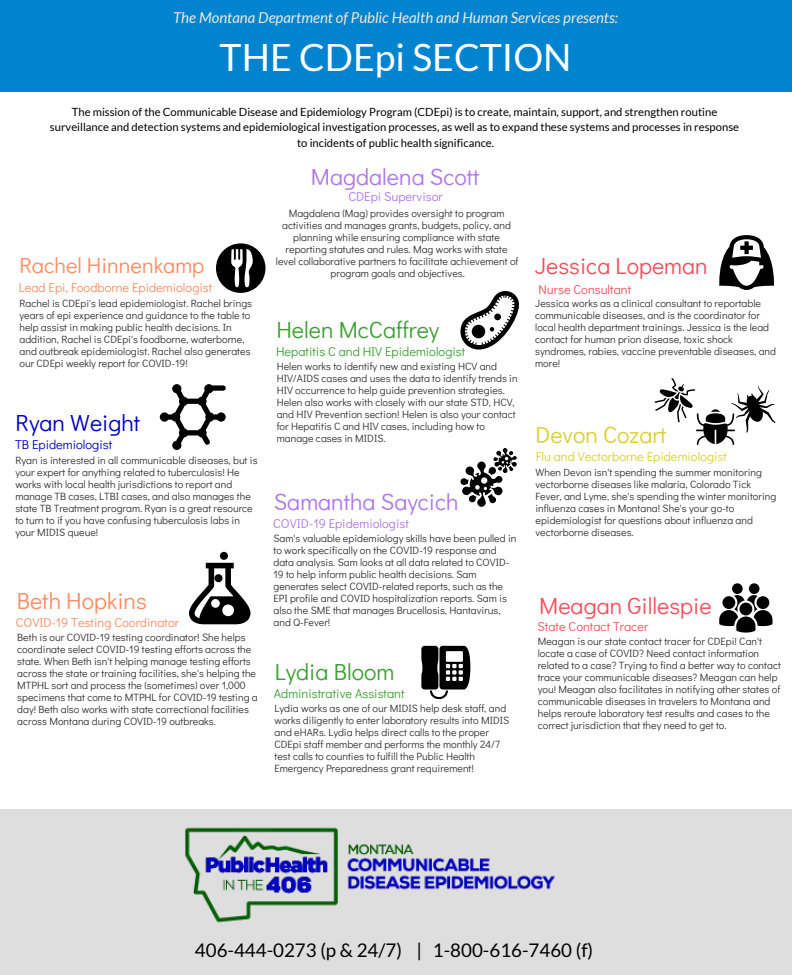
<style>
.page{position:relative;width:792px;height:975px;background:#fff}
.page>*{position:absolute;margin:0;border:0;box-sizing:border-box;transform-origin:0 0}
.t1{font:37.5px "Lato";color:#fff}
.t2{font:23.2px "Didact Gothic";color:#ae77e8}
.t3{font:23.2px "Didact Gothic";color:#f44e5b}
.t4{font:23.2px "Didact Gothic";color:#3ea034}
.t5{font:23.2px "Didact Gothic";color:#ff8c62}
.t6{font:23.2px "Didact Gothic";color:#dbcf31}
.t7{font:23.2px "Didact Gothic";color:#0000c0}
.t8{font:21.8px "Didact Gothic";color:#ff8c62}
.t9{font:18.8px "Lato";color:#000}
.t10{font:italic 15px "Lato";color:#ede7dc}
.t11{font:12.8px "Didact Gothic";color:#ff8c62}
.t12{font:12.8px "Didact Gothic";color:#3ea034}
.t13{font:12.8px "Didact Gothic";color:#ae77e8}
.t14{font:12.8px "Didact Gothic";color:#f44e5b}
.t15{font:12.8px "Didact Gothic";color:#dbcf31}
.t16{font:12.8px "Didact Gothic";color:#0000c0}
.t17{font:11.2px/15.8px "Lato";color:#000;text-align:center}
.t18{font:10.5px/12px "Didact Gothic";color:#333}
</style>
<div class="page">
<div style="left:0;top:809px;width:792px;height:166px;background:#dedede"></div>
<div style="left:0;top:0;width:792px;height:92px;background:#0084d0"></div>
<svg style="left:216px;top:243px;width:50px;height:50px"></svg>
<svg style="left:160px;top:384px;width:66px;height:66px"></svg>
<div style="left:220px;top:552px;width:8px;height:8px;background:#000;border-radius:50%"></div>
<svg style="left:189px;top:563px;width:61px;height:61px"></svg>
<svg style="left:460px;top:291px;width:59px;height:59px"></svg>
<svg style="left:460px;top:448px;width:57px;height:59px"></svg>
<svg style="left:719px;top:235px;width:55px;height:55px"></svg>
<svg style="left:655px;top:378px;width:121px;height:67px"></svg>
<svg style="left:719px;top:583px;width:53px;height:49px"></svg>
<svg style="left:421px;top:646px;width:49px;height:53px"></svg>
<img style="left:185px;top:827px;width:370px;height:96px">
<h1 class="t10" style="left:173px;top:9px;width:446px">The Montana Department of Public Health and Human Services presents:</h1>
<h1 class="t1" style="left:220px;top:37px;width:354px">THE CDEpi SECTION</h1>
<p class="t17" style="left:50px;top:103px;width:691px">The mission of the Communicable Disease and Epidemiology Program (CDEpi) is to create, maintain, support, and strengthen routine surveillance and detection systems and epidemiological investigation processes, as well as to expand these systems and processes in response</p>
<p class="t8" style="left:19px;top:248px;width:186px">Rachel Hinnenkamp</p>
<p class="t11" style="left:19px;top:277px;width:195px">Lead Epi, Foodborne Epidemiologist</p>
<p class="t18" style="left:20px;top:296px;width:234px">Rachel is CDEpi's lead epidemiologist. Rachel brings</p>
<p class="t18" style="left:20px;top:308px;width:233px">years of epi experience and guidance to the table to</p>
<p class="t18" style="left:20px;top:320px;width:214px">help assist in making public health decisions. In</p>
<p class="t18" style="left:20px;top:332px;width:227px">addition, Rachel is CDEpi's foodborne, waterborne,</p>
<p class="t18" style="left:20px;top:344px;width:233px">and outbreak epidemiologist. Rachel also generates</p>
<p class="t18" style="left:20px;top:356px;width:170px">our CDEpi weekly report for COVID-19!</p>
<p class="t7" style="left:16px;top:404px;width:126px">Ryan Weight</p>
<p class="t16" style="left:15px;top:435px;width:99px">TB Epidemiologist</p>
<p class="t18" style="left:15px;top:453px;width:244px">Ryan is interested in all communicable diseases, but is your expert for anything related to tuberculosis! He works with local health jurisdictions to report and manage TB cases, LTBI cases, and also manages the state TB Treatment program. Ryan is a great resource to turn to if you have confusing tuberculosis labs in your MIDIS queue!</p>
<p class="t5" style="left:17px;top:583px;width:132px">Beth Hopkins</p>
<p class="t11" style="left:16px;top:613px;width:165px">COVID-19 Testing Coordinator</p>
<p class="t18" style="left:17px;top:630px;width:242px">Beth is our COVID-19 testing coordinator! She helps coordinate select COVID-19 testing efforts across the state. When Beth isn't helping manage testing efforts across the state or training facilities, she's helping the MTPHL sort and process the (sometimes) over 1,000 specimens that come to MTPHL for COVID-19 testing a day! Beth also works with state correctional facilities across Montana during COVID-19 outbreaks.</p>
<p class="t17" style="left:297px;top:135px;width:199px">to incidents of public health significance.</p>
<p class="t2" style="left:311px;top:158px;width:170px">Magdalena Scott</p>
<p class="t13" style="left:348px;top:187px;width:96px">CDEpi Supervisor</p>
<p class="t18" style="left:276px;top:206px;width:244px;text-align:center">Magdalena (Mag) provides oversight to program activities and manages grants, budgets, policy, and planning while ensuring compliance with state reporting statutes and rules. Mag works with state level collaborative partners to facilitate achievement of program goals and objectives.</p>
<p class="t4" style="left:276px;top:312px;width:165px">Helen McCaffrey</p>
<p class="t12" style="left:276px;top:342px;width:191px">Hepatitis C and HIV Epidemiologist</p>
<p class="t18" style="left:277px;top:359px;width:222px">Helen works to identify new and existing HCV and</p>
<p class="t18" style="left:277px;top:371px;width:243px">HIV/AIDS cases and uses the data to identify trends in</p>
<p class="t18" style="left:277px;top:383px;width:230px">HIV occurrence to help guide prevention strategies.</p>
<p class="t18" style="left:277px;top:395px;width:239px">Helen also works with closely with our state STD, HCV,</p>
<p class="t18" style="left:277px;top:407px;width:240px">and HIV Prevention section! Helen is also your contact</p>
<p class="t18" style="left:277px;top:419px;width:210px">for Hepatitis C and HIV cases, including how to</p>
<p class="t18" style="left:277px;top:431px;width:110px">manage cases in MIDIS.</p>
<p class="t2" style="left:274px;top:484px;width:186px">Samantha Saycich</p>
<p class="t13" style="left:273px;top:514px;width:137px">COVID-19 Epidemiologist</p>
<p class="t18" style="left:274px;top:532px;width:244px">Sam's valuable epidemiology skills have been pulled in to work specifically on the COVID-19 response and data analysis. Sam looks at all data related to COVID-19 to help inform public health decisions. Sam generates select COVID-related reports, such as the EPI profile and COVID hospitalization reports. Sam is also the SME that manages Brucellosis, Hantavirus, and Q-Fever!</p>
<p class="t4" style="left:275px;top:653px;width:121px">Lydia Bloom</p>
<p class="t12" style="left:274px;top:683px;width:132px">Administrative Assistant</p>
<p class="t18" style="left:274px;top:701px;width:236px">Lydia works as one of our MIDIS help desk staff, and works diligently to enter laboratory results into MIDIS and eHARs. Lydia helps direct calls to the proper CDEpi staff member and performs the monthly 24/7 test calls to counties to fulfill the Public Health Emergency Preparedness grant requirement!</p>
<p class="t3" style="left:535px;top:248px;width:174px">Jessica Lopeman</p>
<p class="t14" style="left:538px;top:280px;width:94px">Nurse Consultant</p>
<p class="t18" style="left:535px;top:296px;width:242px">Jessica works as a clinical consultant to reportable communicable diseases, and is the coordinator for local health department trainings. Jessica is the lead contact for human prion disease, toxic shock syndromes, rabies, vaccine preventable diseases, and more!</p>
<p class="t6" style="left:536px;top:416px;width:133px">Devon Cozart</p>
<p class="t15" style="left:536px;top:447px;width:193px">Flu and Vectorborne Epidemiologist</p>
<p class="t18" style="left:536px;top:465px;width:242px">When Devon isn't spending the summer monitoring vectorborne diseases like malaria, Colorado Tick Fever, and Lyme, she's spending the winter monitoring influenza cases in Montana! She's your go-to epidemiologist for questions about influenza and vectorborne diseases.</p>
<p class="t3" style="left:539px;top:587px;width:174px">Meagan Gillespie</p>
<p class="t14" style="left:537px;top:616px;width:112px">State Contact Tracer</p>
<p class="t18" style="left:538px;top:634px;width:226px">Meagan is our state contact tracer for CDEpi! Can't</p>
<p class="t18" style="left:538px;top:646px;width:223px">locate a case of COVID? Need contact information</p>
<p class="t18" style="left:538px;top:658px;width:245px">related to a case? Trying to find a better way to contact</p>
<p class="t18" style="left:538px;top:670px;width:241px">trace your communicable diseases? Meagan can help</p>
<p class="t18" style="left:538px;top:682px;width:244px">you! Meagan also facilitates in notifying other states of</p>
<p class="t18" style="left:538px;top:694px;width:234px">communicable diseases in travelers to Montana and</p>
<p class="t18" style="left:538px;top:706px;width:234px">helps reroute laboratory test results and cases to the</p>
<p class="t18" style="left:538px;top:718px;width:190px">correct jurisdiction that they need to get to.</p>
<h3 class="t9" style="left:195px;top:940px;width:400px">406-444-0273 (p &amp; 24/7) | 1-800-616-7460 (f)</h3>
</div>
